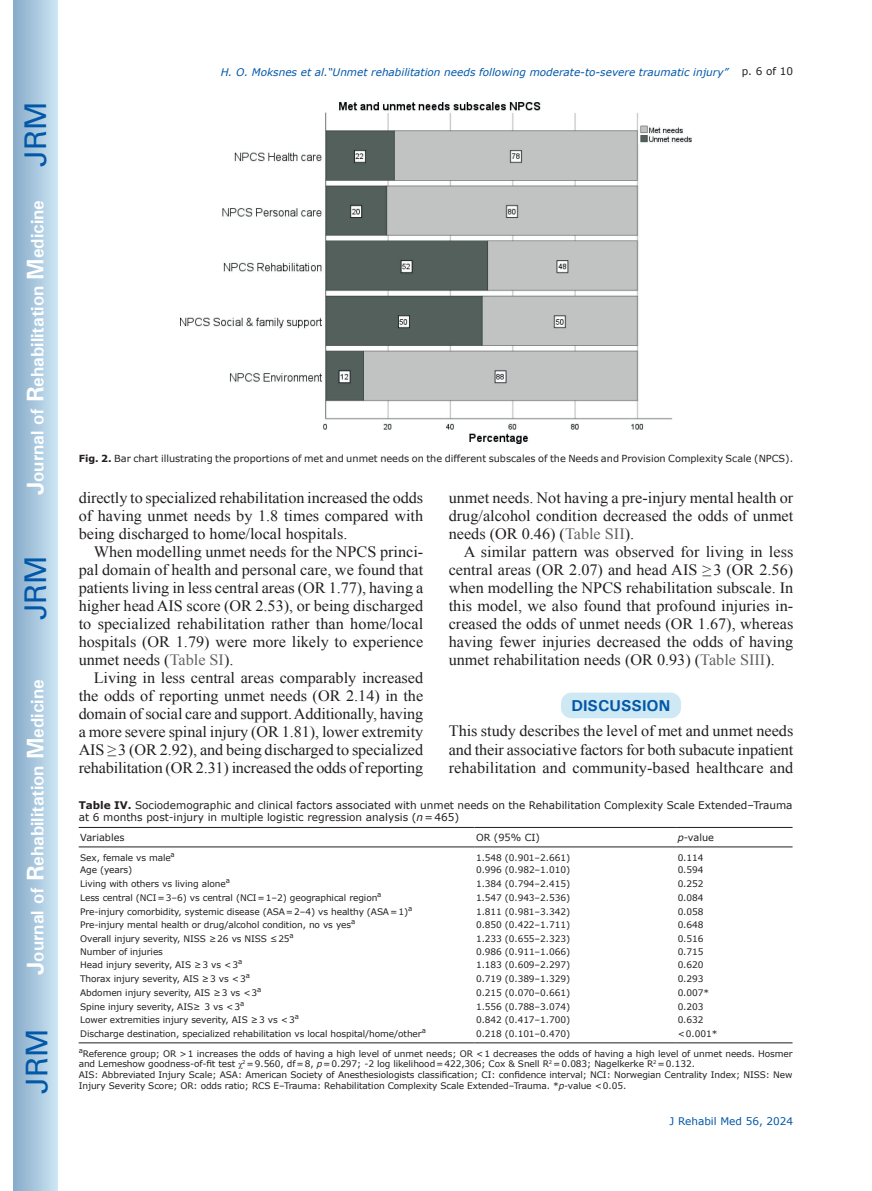
<style>
.page{position:relative;width:872px;height:1191px;background:#fff}
.page>*{position:absolute;margin:0;border:0;box-sizing:border-box;transform-origin:0 0}
.t1{font:30px "Univers";color:#0157a8}
.t2{font:700 18px "Univers";color:#fff}
.t3{font:15.75px/18px "Times New Roman";color:#231f20;text-align:justify}
.t4{font:700 15.75px "Univers";color:#0157a8}
.t5{font:10.5px/12.6px "Verdana";color:#231f20}
.t6{font:italic 10.5px "Verdana";color:#0157a8}
.t7{font:10.5px "Verdana";color:#0157a8}
.t8{font:9.75px "Verdana";color:#231f20}
.t9{font:9px/10.8px "Verdana";letter-spacing:-.01em;color:#231f20}
.s1{font-size:24px}
.s2{font-weight:700}
.s3{color:#636366}
.s4{font-style:italic}
.s5{font-family:"Times New Roman"}
</style>
<div class="page">
<div style="left:14px;top:0;width:43px;height:1191px;background:linear-gradient(to right,#88acca,#cbe5f2)"></div>
<div style="left:561px;top:692px;width:120px;height:26px;background:#cee8f4;border-radius:10px"></div>
<img style="left:181px;top:102px;width:510px;height:342px">
<hr style="left:79px;top:827px;width:395px;height:1px;background:#231f20">
<hr style="left:474px;top:827px;width:202px;height:1px;background:#231f20">
<hr style="left:676px;top:827px;width:116px;height:1px;background:#231f20">
<hr style="left:79px;top:846px;width:395px;height:1px;background:#231f20">
<hr style="left:474px;top:846px;width:202px;height:1px;background:#231f20">
<hr style="left:676px;top:846px;width:116px;height:1px;background:#231f20">
<hr style="left:79px;top:1042px;width:395px;height:1px;background:#231f20">
<hr style="left:474px;top:1042px;width:202px;height:1px;background:#231f20">
<hr style="left:676px;top:1042px;width:116px;height:1px;background:#231f20">
<h1 class="t1" style="left:18px;top:167px;width:67px;rotate:-90deg">JRM</h1>
<h2 class="t2" style="left:26px;top:495px;width:297px;rotate:-90deg"><span class="s1">J</span>ournal of <span class="s1">R</span>ehabilitation <span class="s1">M</span>edicine</h2>
<h1 class="t1" style="left:18px;top:620px;width:67px;rotate:-90deg">JRM</h1>
<h2 class="t2" style="left:26px;top:974px;width:297px;rotate:-90deg"><span class="s1">J</span>ournal of <span class="s1">R</span>ehabilitation <span class="s1">M</span>edicine</h2>
<h1 class="t1" style="left:19px;top:1093px;width:67px;rotate:-90deg">JRM</h1>
<p class="t6" style="left:221px;top:65px;width:509px">H. O. Moksnes et al.“Unmet rehabilitation needs following moderate-to-severe traumatic injury”</p>
<p class="t5" style="left:742px;top:65px;width:53px">p. 6 of 10</p>
<p class="t8" style="left:79px;top:452px;width:716px"><span class="s2">Fig. 2.</span> Bar chart illustrating the proportions of met and unmet needs on the different subscales of the Needs and Provision Complexity Scale (NPCS).</p>
<h3 class="t3" style="left:79px;top:488px;width:346px">directly to specialized rehabilitation increased the odds of having unmet needs by 1.8 times compared with being discharged to home/local hospitals.</h3>
<p class="t3" style="left:79px;top:542px;width:346px;text-indent:15px">When modelling unmet needs for the NPCS princi&shy;pal domain of health and personal care, we found that patients living in less central areas (OR 1.77), having a higher head AIS score (OR 2.53), or being discharged to specialized rehabilitation rather than home/local hospitals (OR 1.79) were more likely to experience unmet needs (<span class="s3">Table SI</span>).</p>
<p class="t3" style="left:79px;top:668px;width:346px;text-indent:15px">Living in less central areas comparably increased the odds of reporting unmet needs (OR 2.14) in the domain of social care and support. Additionally, having a more severe spinal injury (OR 1.81), lower extremity AIS ≥3 (OR 2.92), and being discharged to specialized rehabilitation (OR 2.31) increased the odds of reporting</p>
<h3 class="t3" style="left:449px;top:488px;width:346px">unmet needs. Not having a pre-injury mental health or drug/alcohol condition decreased the odds of unmet needs (OR 0.46) (<span class="s3">Table SII</span>).</h3>
<p class="t3" style="left:449px;top:542px;width:346px;text-indent:15px">A similar pattern was observed for living in less central areas (OR 2.07) and head AIS ≥3 (OR 2.56) when modelling the NPCS rehabilitation subscale. In this model, we also found that profound injuries in&shy;creased the odds of unmet needs (OR 1.67), whereas having fewer injuries decreased the odds of having unmet rehabilitation needs (OR 0.93) (<span class="s3">Table SIII</span>).</p>
<h3 class="t4" style="left:571px;top:695px;width:101px">DISCUSSION</h3>
<h3 class="t3" style="left:449px;top:722px;width:346px">This study describes the level of met and unmet needs and their associative factors for both subacute inpatient rehabilitation and community-based healthcare and</h3>
<p class="t5" style="left:79px;top:799px;width:715px"><span class="s2">Table IV.</span> Sociodemographic and clinical factors associated with unmet needs on the Rehabilitation Complexity Scale Extended–Trauma at 6 months post-injury in multiple logistic regression analysis (<span class="s4">n</span>=465)</p>
<p class="t8" style="left:80px;top:831px;width:46px">Variables</p>
<p class="t8" style="left:476px;top:831px;width:65px">OR (95% CI)</p>
<p class="t8" style="left:677px;top:831px;width:38px"><span class="s4">p</span>-value</p>
<p class="t9" style="left:80px;top:852px;width:96px">Sex, female vs male<sup>a</sup></p>
<p class="t9" style="left:476px;top:852px;width:95px">1.548 (0.901–2.661)</p>
<p class="t9" style="left:677px;top:852px;width:27px">0.114</p>
<p class="t9" style="left:80px;top:865px;width:54px">Age (years)</p>
<p class="t9" style="left:476px;top:865px;width:95px">0.996 (0.982–1.010)</p>
<p class="t9" style="left:677px;top:865px;width:27px">0.594</p>
<p class="t9" style="left:80px;top:878px;width:151px">Living with others vs living alone<sup>a</sup></p>
<p class="t9" style="left:476px;top:878px;width:95px">1.384 (0.794–2.415)</p>
<p class="t9" style="left:677px;top:878px;width:27px">0.252</p>
<p class="t9" style="left:80px;top:892px;width:303px">Less central (NCI=3–6) vs central (NCI=1–2) geographical region<sup>a</sup></p>
<p class="t9" style="left:476px;top:892px;width:95px">1.547 (0.943–2.536)</p>
<p class="t9" style="left:677px;top:892px;width:27px">0.084</p>
<p class="t9" style="left:80px;top:906px;width:333px">Pre-injury comorbidity, systemic disease (ASA=2–4) vs healthy (ASA=1)<sup>a</sup></p>
<p class="t9" style="left:476px;top:906px;width:95px">1.811 (0.981–3.342)</p>
<p class="t9" style="left:677px;top:906px;width:27px">0.058</p>
<p class="t9" style="left:80px;top:919px;width:276px">Pre-injury mental health or drug/alcohol condition, no vs yes<sup>a</sup></p>
<p class="t9" style="left:476px;top:919px;width:95px">0.850 (0.422–1.711)</p>
<p class="t9" style="left:677px;top:919px;width:27px">0.648</p>
<p class="t9" style="left:80px;top:933px;width:215px">Overall injury severity, NISS ≥26 vs NISS ≤25<sup>a</sup></p>
<p class="t9" style="left:476px;top:933px;width:95px">1.233 (0.655–2.323)</p>
<p class="t9" style="left:677px;top:933px;width:27px">0.516</p>
<p class="t9" style="left:80px;top:946px;width:84px">Number of injuries</p>
<p class="t9" style="left:476px;top:946px;width:95px">0.986 (0.911–1.066)</p>
<p class="t9" style="left:677px;top:946px;width:27px">0.715</p>
<p class="t9" style="left:80px;top:960px;width:163px">Head injury severity, AIS ≥3 vs &lt;3<sup>a</sup></p>
<p class="t9" style="left:476px;top:960px;width:95px">1.183 (0.609–2.297)</p>
<p class="t9" style="left:677px;top:960px;width:27px">0.620</p>
<p class="t9" style="left:80px;top:973px;width:171px">Thorax injury severity, AIS ≥3 vs &lt;3<sup>a</sup></p>
<p class="t9" style="left:476px;top:973px;width:95px">0.719 (0.389–1.329)</p>
<p class="t9" style="left:677px;top:973px;width:27px">0.293</p>
<p class="t9" style="left:80px;top:987px;width:183px">Abdomen injury severity, AIS ≥3 vs &lt;3<sup>a</sup></p>
<p class="t9" style="left:476px;top:987px;width:95px">0.215 (0.070–0.661)</p>
<p class="t9" style="left:677px;top:987px;width:33px">0.007*</p>
<p class="t9" style="left:80px;top:1001px;width:166px">Spine injury severity, AIS≥ 3 vs &lt;3<sup>a</sup></p>
<p class="t9" style="left:476px;top:1001px;width:95px">1.556 (0.788–3.074)</p>
<p class="t9" style="left:677px;top:1001px;width:27px">0.203</p>
<p class="t9" style="left:80px;top:1014px;width:220px">Lower extremities injury severity, AIS ≥3 vs &lt;3<sup>a</sup></p>
<p class="t9" style="left:476px;top:1014px;width:95px">0.842 (0.417–1.700)</p>
<p class="t9" style="left:677px;top:1014px;width:27px">0.632</p>
<p class="t9" style="left:80px;top:1028px;width:347px">Discharge destination, specialized rehabilitation vs local hospital/home/other<sup>a</sup></p>
<p class="t9" style="left:476px;top:1028px;width:95px">0.218 (0.101–0.470)</p>
<p class="t9" style="left:79px;top:1024px;width:715px;line-height:19.6px;text-indent:599px">&lt;0.001*<br><sup>a</sup>Reference group; OR &gt;1 increases the odds of having a high level of unmet needs; OR &lt;1 decreases the odds of having a high level of unmet needs. Hosmer</p>
<p class="t9" style="left:79px;top:1058px;width:715px">and Lemeshow goodness-of-fit test <span class="s5">χ</span><sup>2</sup> =9.560, df=8, <span class="s4">p</span>=0.297; -2 log likelihood=422,306; Cox &amp; Snell R<sup>2</sup> =0.083; Nagelkerke R<sup>2</sup> =0.132.<br>AIS: Abbreviated Injury Scale; ASA: American Society of Anesthesiologists classification; CI: confidence interval; NCI: Norwegian Centrality Index; NISS: New<br>Injury Severity Score; OR: odds ratio; RCS E–Trauma: Rehabilitation Complexity Scale Extended–Trauma. *<span class="s4">p</span>-value &lt;0.05.</p>
<p class="t7" style="left:669px;top:1114px;width:125px">J Rehabil Med 56, 2024</p>
</div>
